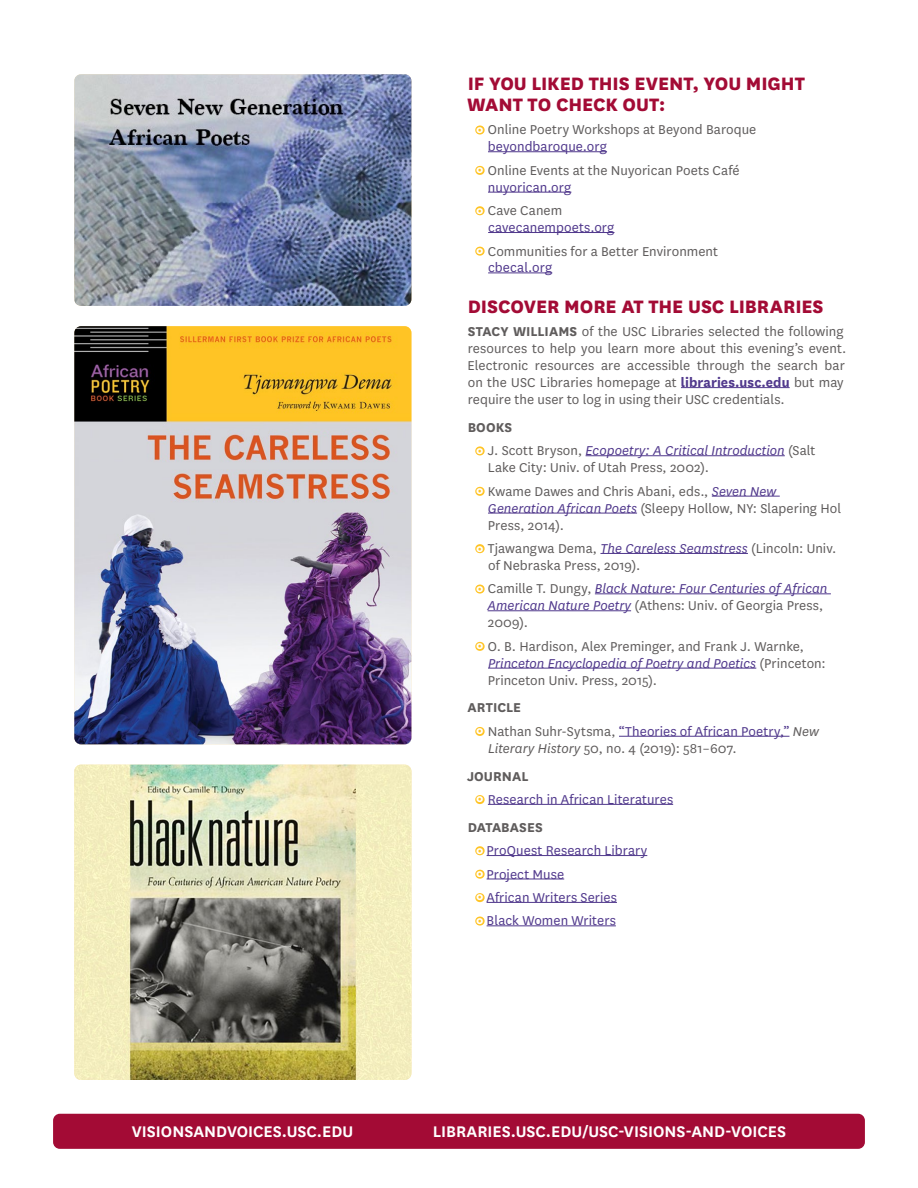
<style>
.page{position:relative;width:918px;height:1188px;background:#fff}
.page>*{position:absolute;margin:0;border:0;box-sizing:border-box;transform-origin:0 0}
.t1{font:800 21px/21px "National";letter-spacing:-.005em;color:#a30b35}
.t2{font:600 18px "National";color:#fff}
.t3{font:15px/17px "National";letter-spacing:.005em;color:#5f5c5c}
.t4{font:15px/23.4px "National";letter-spacing:.005em;color:#50388c}
.t5{font:italic 15px/17px "National";color:#50388c}
.s1{font-family:"Neutraface Text";font-weight:700;font-size:13.5px;color:#ffc425}
.s2{color:#50388c}
.s3{color:#5f5c5c}
.s4{font-weight:700}
.s5{font-weight:700;color:#50388c}
.s6{font-weight:700;font-style:normal;color:#5f5c5c}
.s7{font-family:"Neutraface Text";font-weight:700;font-style:normal;font-size:13.5px;color:#ffc425}
.s8{font-style:normal;color:#5f5c5c}
.s9{font-style:italic;color:#50388c}
.s10{font-weight:700;color:#5f5c5c}
.s11{font-style:italic;color:#5f5c5c}
.s12{font-style:italic}
</style>
<div class="page">
<hr style="left:488px;top:151px;width:119px;height:1px;background:#50388c">
<hr style="left:488px;top:192px;width:83px;height:1px;background:#50388c">
<hr style="left:488px;top:232px;width:126px;height:1px;background:#50388c">
<hr style="left:488px;top:272px;width:64px;height:1px;background:#50388c">
<hr style="left:681px;top:387px;width:109px;height:1px;background:#50388c">
<hr style="left:586px;top:455px;width:199px;height:1px;background:#50388c">
<hr style="left:712px;top:496px;width:68px;height:1px;background:#50388c">
<hr style="left:488px;top:513px;width:149px;height:1px;background:#50388c">
<hr style="left:600px;top:553px;width:148px;height:1px;background:#50388c">
<hr style="left:595px;top:593px;width:236px;height:1px;background:#50388c">
<hr style="left:488px;top:610px;width:143px;height:1px;background:#50388c">
<hr style="left:488px;top:668px;width:268px;height:1px;background:#50388c">
<hr style="left:619px;top:736px;width:170px;height:1px;background:#50388c">
<hr style="left:488px;top:804px;width:185px;height:1px;background:#50388c">
<hr style="left:487px;top:855px;width:160px;height:1px;background:#50388c">
<hr style="left:487px;top:879px;width:77px;height:1px;background:#50388c">
<hr style="left:487px;top:902px;width:130px;height:1px;background:#50388c">
<hr style="left:487px;top:925px;width:129px;height:1px;background:#50388c">
<img style="left:74px;top:765px;width:337px;height:315px">
<img style="left:74px;top:74px;width:337px;height:232px">
<img style="left:74px;top:326px;width:337px;height:418px">
<div style="left:53px;top:1114px;width:812px;height:35px;background:#a30b35;border-radius:7px"></div>
<h1 class="t1" style="left:467px;top:71px;width:339px">IF YOU LIKED THIS EVENT, YOU MIGHT<br>WANT TO CHECK OUT:</h1>
<p class="t3" style="left:488px;top:121px;width:270px;text-indent:-12px"><span class="s1">o</span> Online Poetry Workshops at Beyond Baroque <span class="s2">beyondbaroque.org</span></p>
<p class="t3" style="left:488px;top:161px;width:253px;text-indent:-12px"><span class="s1">o</span> Online Events at the Nuyorican Poets Café <span class="s2">nuyorican.org</span></p>
<p class="t4" style="left:488px;top:201px;width:128px;line-height:17px;text-indent:-12px"><span class="s1">o</span> <span class="s3">Cave Canem </span>cavecanempoets.org</p>
<p class="t3" style="left:488px;top:242px;width:231px;text-indent:-12px"><span class="s1">o</span> Communities for a Better Environment <span class="s2">cbecal.org</span></p>
<h1 class="t1" style="left:468px;top:294px;width:357px">DISCOVER MORE AT THE USC LIBRARIES</h1>
<p class="t3" style="left:468px;top:323px;width:380px"><span class="s4">STACY WILLIAMS</span> of the USC Libraries selected the following resources to help you learn more about this evening’s event.<br>Electronic resources are accessible through the search bar on the USC Libraries homepage at <span class="s5">libraries.usc.edu</span> but may require the user to log in using their USC credentials.</p>
<p class="t5" style="left:476px;top:415px;width:341px;line-height:23.4px;text-indent:-9px"><span class="s6">BOOKS<br></span><span class="s7">o</span> <span class="s8">J. Scott Bryson,</span> Ecopoetry: A Critical Introduction <span class="s8">(Salt</span></p>
<p class="t3" style="left:476px;top:455px;width:302px;line-height:23.4px;text-indent:12px">Lake City: Univ. of Utah Press, 2002).<br><span class="s1">o</span> Kwame Dawes and Chris Abani, eds., <span class="s9">Seven New</span></p>
<p class="t3" style="left:488px;top:499px;width:355px"><span class="s9">Generation African Poets</span> (Sleepy Hollow, NY: Slapering Hol<br>Press, 2014).</p>
<p class="t3" style="left:488px;top:539px;width:350px;text-indent:-12px"><span class="s1">o</span> Tjawangwa Dema, <span class="s9">The Careless Seamstress</span> (Lincoln: Univ. of Nebraska Press, 2019).</p>
<p class="t5" style="left:488px;top:580px;width:341px;text-indent:-11px"><span class="s7">o</span> <span class="s8">Camille T. Dungy,</span> Black Nature: Four Centuries of African<br>American Nature Poetry <span class="s8">(Athens: Univ. of Georgia Press,<br>2009).</span></p>
<p class="t3" style="left:488px;top:637px;width:339px;text-indent:-12px"><span class="s1">o</span> O. B. Hardison, Alex Preminger, and Frank J. Warnke,<br><span class="s9">Princeton Encyclopedia of Poetry and Poetics</span> (Princeton:<br>Princeton Univ. Press, 2015).</p>
<p class="t4" style="left:476px;top:695px;width:344px;text-indent:-9px"><span class="s10">ARTICLE<br></span><span class="s1">o</span> <span class="s3">Nathan Suhr-Sytsma,</span> “Theories of African Poetry,” <span class="s11">New</span></p>
<p class="t3" style="left:467px;top:734px;width:271px;line-height:27.8px;text-indent:21px"><span class="s12">Literary History</span> 50, no. 4 (2019): 581–607.<br><span class="s4">JOURNAL</span></p>
<p class="t4" style="left:468px;top:785px;width:207px;line-height:27.8px;text-indent:9px"><span class="s1">o</span> Research in African Literatures<br><span class="s10">DATABASES</span></p>
<p class="t4" style="left:476px;top:838px;width:173px"><span class="s1">o</span> ProQuest Research Library <span class="s1">o</span> Project Muse<br><span class="s1">o</span> African Writers Series<br><span class="s1">o</span> Black Women Writers</p>
<p class="t2" style="left:132px;top:1119px;width:223px">VISIONSANDVOICES.USC.EDU</p>
<p class="t2" style="left:433px;top:1119px;width:355px">LIBRARIES.USC.EDU/USC-VISIONS-AND-VOICES</p>
</div>
